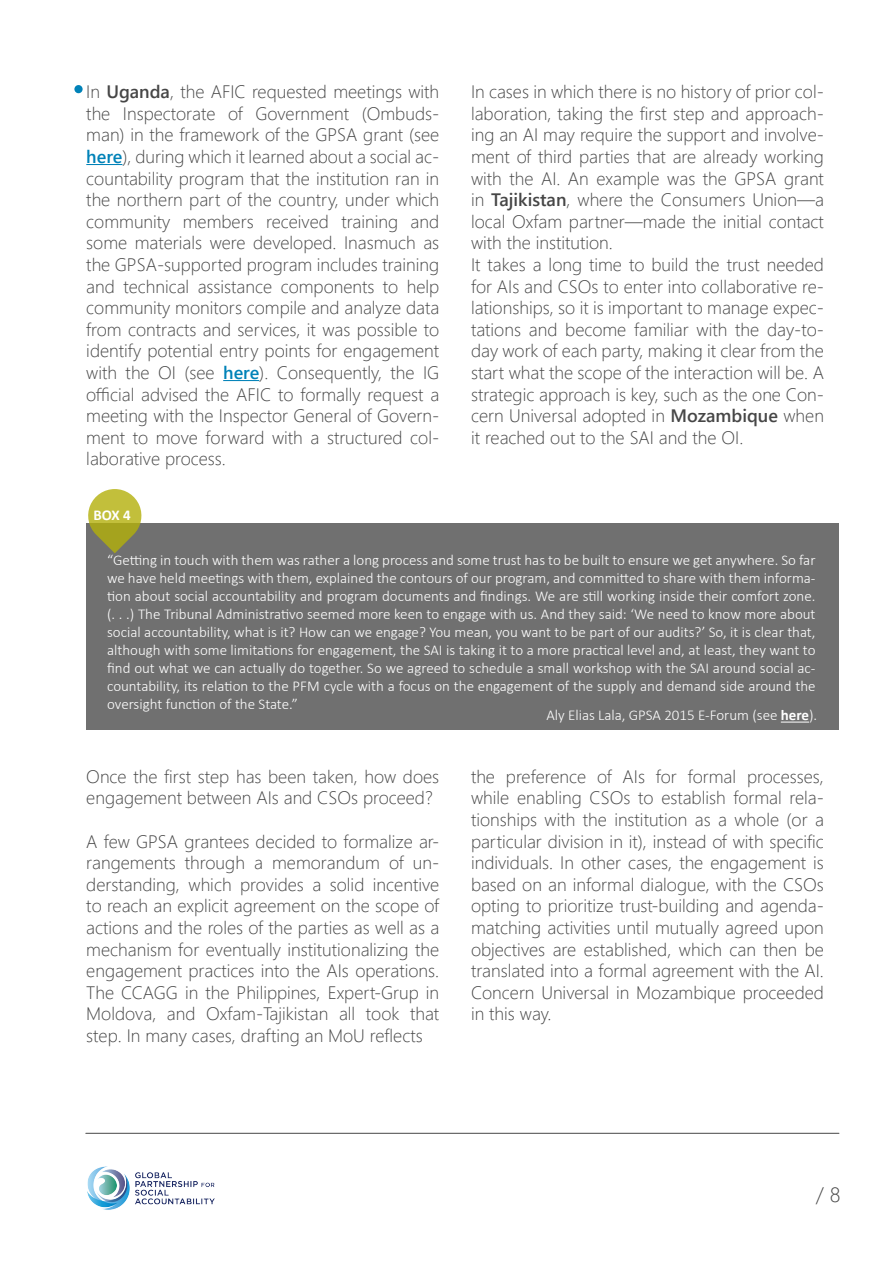
<style>
.page{position:relative;width:893px;height:1263px;background:#fff}
.page>*{position:absolute;margin:0;border:0;box-sizing:border-box;transform-origin:0 0}
.t1{font:21px "Webly Sleek UI Light";color:#464646}
.t2{font:18px/21.6px "Webly Sleek UI Light";color:#464646;text-align:justify}
.t3{font:300 15px/18px "Calibri";color:#fff;text-align:justify}
.t4{font:700 15px "Calibri";color:#fff}
.s1{font-family:"Webly Sleek UI Semibold"}
.s2{font-family:"Webly Sleek UI Semibold";color:#0082b8}
.s3{font-weight:700}
</style>
<div class="page">
<img style="left:85px;top:1133px;width:130px;height:77px">
<hr style="left:86px;top:1133px;width:753px;height:1px;background:#464646">
<hr style="left:86px;top:164px;width:36px;height:1px;background:#0082b8">
<hr style="left:223px;top:380px;width:36px;height:1px;background:#0082b8">
<div style="left:74px;top:85px;width:9px;height:8px;background:#0082b8;border-radius:50%"></div>
<div style="left:86px;top:523px;width:752px;height:206px;background:#707070"></div>
<svg style="left:88px;top:489px;width:54px;height:64px"></svg>
<svg style="left:781px;top:722px;width:28px;height:1px"></svg>
<p class="t2" style="left:86px;top:80px;width:354px">In <span class="s1">Uganda</span>, the AFIC requested meetings with the Inspectorate of Government (Ombuds&shy;man) in the framework of the GPSA grant (see <span class="s2">here</span>), during which it learned about a social ac&shy;countability program that the institution ran in the northern part of the country, under which community members received training and some materials were developed. Inasmuch as the GPSA-supported program includes training and technical assistance components to help community monitors compile and analyze data from contracts and services, it was possible to identify potential entry points for engagement with the OI (see <span class="s2">here</span>). Consequently, the IG official advised the AFIC to formally request a meeting with the Inspector General of Govern&shy;ment to move forward with a structured col&shy;laborative process.</p>
<p class="t4" style="left:93px;top:505px;width:39px">BOX 4</p>
<p class="t2" style="left:471px;top:80px;width:354px;text-align:left">In cases in which there is no history of prior col&shy;laboration, taking the first step and approach&shy;ing an AI may require the support and involve&shy;ment of third parties that are already working with the AI. An example was the GPSA grant in <span class="s1">Tajikistan</span>, where the Consumers Union—a local Oxfam partner—made the initial contact with the institution.<br>It takes a long time to build the trust needed for AIs and CSOs to enter into collaborative re&shy;lationships, so it is important to manage expec&shy;tations and become familiar with the day-to&shy;day work of each party, making it clear from the start what the scope of the interaction will be. A strategic approach is key, such as the one Con&shy;cern Universal adopted in <span class="s1">Mozambique</span> when it reached out to the SAI and the OI.</p>
<p class="t3" style="left:107px;top:551px;width:710px">“Getting in touch with them was rather a long process and some trust has to be built to ensure we get anywhere. So far we have held meetings with them, explained the contours of our program, and committed to share with them informa&shy;tion about social accountability and program documents and findings. We are still working inside their comfort zone. (. . .) The Tribunal Administrativo seemed more keen to engage with us. And they said: ‘We need to know more about social accountability, what is it? How can we engage? You mean, you want to be part of our audits?’ So, it is clear that, although with some limitations for engagement, the SAI is taking it to a more practical level and, at least, they want to find out what we can actually do together. So we agreed to schedule a small workshop with the SAI around social ac&shy;countability, its relation to the PFM cycle with a focus on the engagement of the supply and demand side around the oversight function of the State.”</p>
<p class="t3" style="left:546px;top:706px;width:272px">Aly Elias Lala, GPSA 2015 E-Forum (see <span class="s3">here</span>).</p>
<p class="t2" style="left:86px;top:765px;width:354px">Once the first step has been taken, how does engagement between AIs and CSOs proceed?</p>
<p class="t2" style="left:86px;top:830px;width:354px">A few GPSA grantees decided to formalize ar&shy;rangements through a memorandum of un&shy;derstanding, which provides a solid incentive to reach an explicit agreement on the scope of actions and the roles of the parties as well as a mechanism for eventually institutionalizing the engagement practices into the AIs operations.<br>The CCAGG in the Philippines, Expert-Grup in Moldova, and Oxfam-Tajikistan all took that step. In many cases, drafting an MoU reflects</p>
<p class="t2" style="left:471px;top:765px;width:354px">the preference of AIs for formal processes, while enabling CSOs to establish formal rela&shy;tionships with the institution as a whole (or a particular division in it), instead of with specific individuals. In other cases, the engagement is based on an informal dialogue, with the CSOs opting to prioritize trust-building and agenda&shy;matching activities until mutually agreed upon objectives are established, which can then be translated into a formal agreement with the AI.<br>Concern Universal in Mozambique proceeded in this way.</p>
<p class="t1" style="left:816px;top:1178px;width:26px">/ 8</p>
</div>
